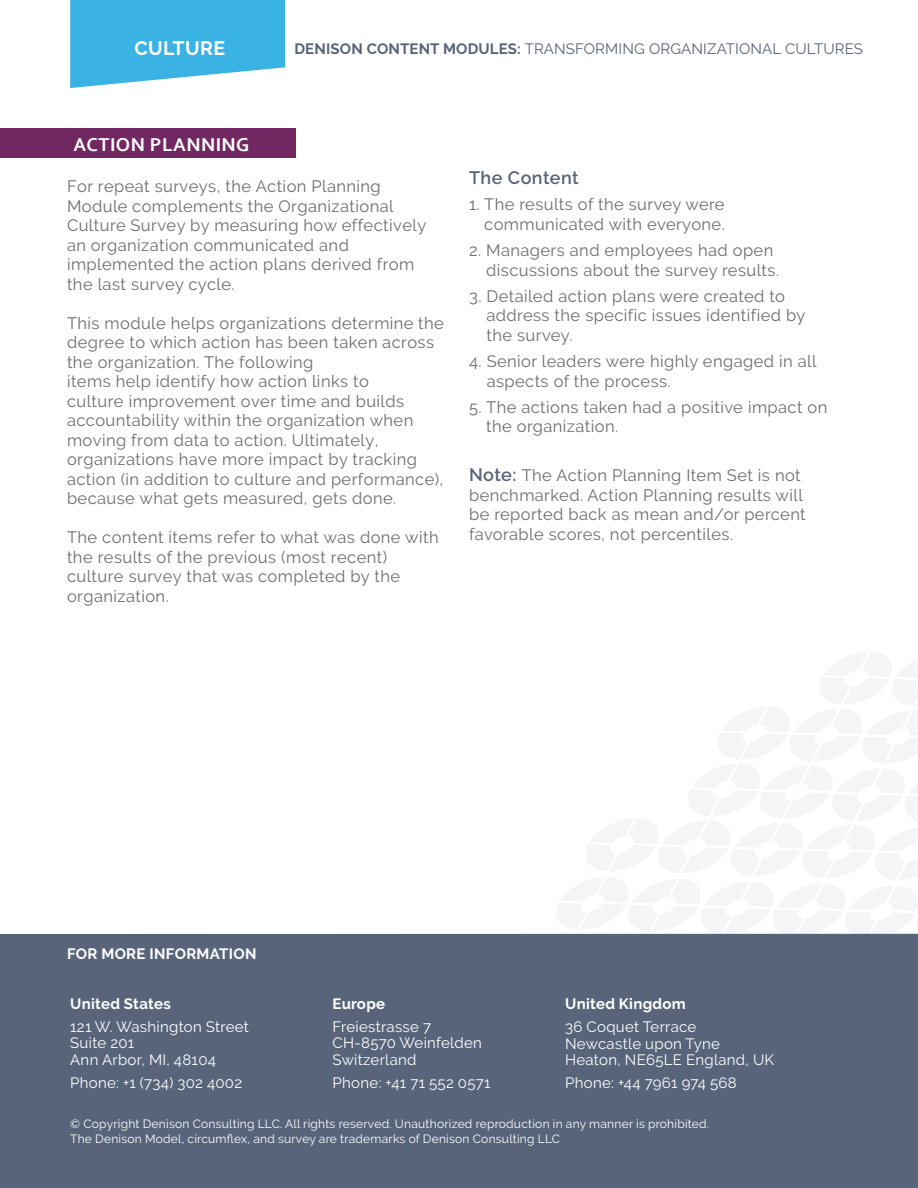
<style>
.page{position:relative;width:918px;height:1188px;background:#fff}
.page>*{position:absolute;margin:0;border:0;box-sizing:border-box;transform-origin:0 0}
.t1{font:700 19.5px "Corbel";letter-spacing:.025em;color:#fff}
.t2{font:700 19.5px "Raleway";letter-spacing:.02em;color:#fff}
.t3{font:600 18px "Raleway";letter-spacing:.025em;color:#57647a}
.t4{font:16.5px/19.5px "Raleway";letter-spacing:.025em;color:#6c6d70}
.t5{font:15px/16.5px "Raleway";letter-spacing:.02em;color:#fff}
.t6{font:15px "Raleway";letter-spacing:.01em;color:#57647a}
.t7{font:700 15px "Raleway";letter-spacing:.02em;color:#fff}
.t8{font:12px/15px "Raleway";letter-spacing:.02em;color:#fff}
.s1{font-weight:700}
.s2{font-weight:600;font-size:18px;color:#57647a}
</style>
<div class="page">
<svg style="left:519px;top:652px;width:399px;height:282px"></svg>
<div style="left:0;top:934px;width:918px;height:254px;background:#57647a"></div>
<div style="left:0;top:129px;width:296px;height:29px;background:#702762"></div>
<svg style="left:70px;top:0;width:215px;height:88px;background:#51bbe7"></svg>
<p class="t2" style="left:134px;top:37px;width:92px">CULTURE</p>
<p class="t6" style="left:294px;top:40px;width:570px"><span class="s1">DENISON CONTENT MODULES:</span> TRANSFORMING ORGANIZATIONAL CULTURES</p>
<p class="t1" style="left:73px;top:133px;width:177px">ACTION PLANNING</p>
<p class="t4" style="left:67px;top:177px;width:361px">For repeat surveys, the Action Planning Module complements the Organizational Culture Survey by measuring how effectively an organization communicated and implemented the action plans derived from the last survey cycle.</p>
<p class="t4" style="left:67px;top:313px;width:378px">This module helps organizations determine the degree to which action has been taken across the organization. The following<br>items help identify how action links to<br>culture improvement over time and builds accountability within the organization when moving from data to action. Ultimately, organizations have more impact by tracking action (in addition to culture and performance), because what gets measured, gets done.</p>
<p class="t4" style="left:67px;top:528px;width:373px">The content items refer to what was done with the results of the previous (most recent) culture survey that was completed by the organization.</p>
<p class="t3" style="left:469px;top:167px;width:111px">The Content</p>
<p class="t4" style="left:469px;top:195px;width:257px;text-align:right">1. The results of the survey were communicated with everyone.</p>
<p class="t4" style="left:486px;top:240px;width:294px;text-indent:-17px">2. Managers and employees had open discussions about the survey results.</p>
<p class="t4" style="left:486px;top:286px;width:320px;text-indent:-17px">3. Detailed action plans were created to address the specific issues identified by the survey.</p>
<p class="t4" style="left:487px;top:351px;width:331px;text-indent:-18px">4. Senior leaders were highly engaged in all aspects of the process.</p>
<p class="t4" style="left:486px;top:397px;width:343px;text-indent:-17px">5. The actions taken had a positive impact on the organization.</p>
<p class="t4" style="left:469px;top:465px;width:338px"><span class="s2">Note:</span> The Action Planning Item Set is not benchmarked. Action Planning results will be reported back as mean and/or percent favorable scores, not percentiles.</p>
<p class="t7" style="left:67px;top:945px;width:191px">FOR MORE INFORMATION</p>
<p class="t7" style="left:70px;top:995px;width:102px">United States</p>
<p class="t5" style="left:70px;top:1018px;width:180px">121 W. Washington Street<br>Suite 201<br>Ann Arbor, MI, 48104</p>
<p class="t5" style="left:70px;top:1075px;width:174px">Phone: +1 (734) 302 4002</p>
<p class="t7" style="left:565px;top:995px;width:122px">United Kingdom</p>
<p class="t5" style="left:565px;top:1018px;width:211px">36 Coquet Terrace<br>Newcastle upon Tyne<br>Heaton, NE65LE England, UK</p>
<p class="t5" style="left:565px;top:1075px;width:173px">Phone: +44 7961 974 568</p>
<p class="t8" style="left:70px;top:1117px;width:641px">© Copyright Denison Consulting LLC. All rights reserved. Unauthorized reproduction in any manner is prohibited.<br>The Denison Model, circumflex, and survey are trademarks of Denison Consulting LLC</p>
<p class="t7" style="left:333px;top:995px;width:54px">Europe</p>
<p class="t5" style="left:333px;top:1018px;width:151px">Freiestrasse 7<br>CH-8570 Weinfelden<br>Switzerland</p>
<p class="t5" style="left:333px;top:1075px;width:159px">Phone: +41 71 552 0571</p>
</div>
